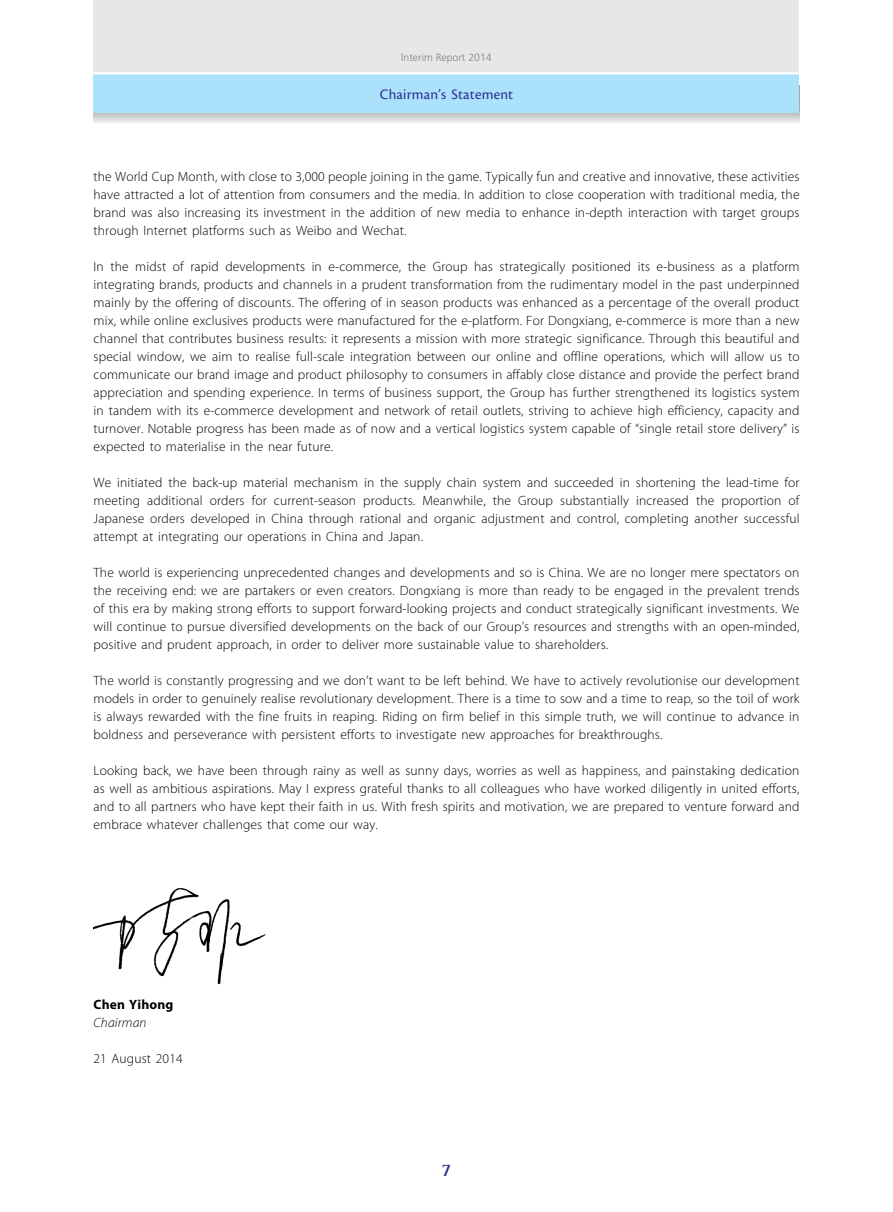
<style>
.page{position:relative;width:893px;height:1212px;background:#fff}
.page>*{position:absolute;margin:0;border:0;box-sizing:border-box;transform-origin:0 0}
.t1{font:700 18px "Rotis Semi Serif Std";color:#2e3092}
.t2{font:15px "Cronos Pro";letter-spacing:.01em;color:#2e3092}
.t3{font:300 13.5px/18px "Myriad Pro";letter-spacing:.01em;color:#000;text-align:justify}
.t4{font:700 13.5px "Myriad Pro";letter-spacing:.01em;color:#000}
.t5{font:italic 300 13.5px "Myriad Pro";letter-spacing:.01em;color:#000}
.t6{font:300 10.5px "Frutiger LT Std";color:#808285}
</style>
<div class="page">
<svg style="left:94px;top:113px;width:705px;height:10px;background:#d6d7d9"></svg>
<div style="left:94px;top:0;width:705px;height:113px;background:#e6e7e8"></div>
<div style="left:94px;top:73px;width:705px;height:40px;background:#abe1fa"></div>
<hr style="left:69px;top:72px;width:755px;height:2px;background:#fff">
<img style="left:94px;top:888px;width:172px;height:97px">
<p class="t6" style="left:401px;top:51px;width:92px">lnterim Report 2014</p>
<p class="t2" style="left:380px;top:86px;width:135px">Chairman’s Statement</p>
<p class="t3" style="left:94px;top:168px;width:707px">the World Cup Month, with close to 3,000 people joining in the game. Typically fun and creative and innovative, these activities have attracted a lot of attention from consumers and the media. In addition to close cooperation with traditional media, the brand was also increasing its investment in the addition of new media to enhance in-depth interaction with target groups through Internet platforms such as Weibo and Wechat.</p>
<p class="t3" style="left:94px;top:258px;width:707px">In the midst of rapid developments in e-commerce, the Group has strategically positioned its e-business as a platform integrating brands, products and channels in a prudent transformation from the rudimentary model in the past underpinned mainly by the offering of discounts. The offering of in season products was enhanced as a percentage of the overall product mix, while online exclusives products were manufactured for the e-platform. For Dongxiang, e-commerce is more than a new channel that contributes business results: it represents a mission with more strategic significance. Through this beautiful and special window, we aim to realise full-scale integration between our online and offline operations, which will allow us to communicate our brand image and product philosophy to consumers in affably close distance and provide the perfect brand appreciation and spending experience. In terms of business support, the Group has further strengthened its logistics system in tandem with its e-commerce development and network of retail outlets, striving to achieve high efficiency, capacity and turnover. Notable progress has been made as of now and a vertical logistics system capable of “single retail store delivery” is expected to materialise in the near future.</p>
<p class="t3" style="left:94px;top:474px;width:707px">We initiated the back-up material mechanism in the supply chain system and succeeded in shortening the lead-time for meeting additional orders for current-season products. Meanwhile, the Group substantially increased the proportion of Japanese orders developed in China through rational and organic adjustment and control, completing another successful attempt at integrating our operations in China and Japan.</p>
<p class="t3" style="left:94px;top:564px;width:707px">The world is experiencing unprecedented changes and developments and so is China. We are no longer mere spectators on the receiving end: we are partakers or even creators. Dongxiang is more than ready to be engaged in the prevalent trends of this era by making strong efforts to support forward-looking projects and conduct strategically significant investments. We will continue to pursue diversified developments on the back of our Group’s resources and strengths with an open-minded, positive and prudent approach, in order to deliver more sustainable value to shareholders.</p>
<p class="t3" style="left:94px;top:672px;width:707px">The world is constantly progressing and we don’t want to be left behind. We have to actively revolutionise our development models in order to genuinely realise revolutionary development. There is a time to sow and a time to reap, so the toil of work is always rewarded with the fine fruits in reaping. Riding on firm belief in this simple truth, we will continue to advance in boldness and perseverance with persistent efforts to investigate new approaches for breakthroughs.</p>
<p class="t3" style="left:94px;top:762px;width:707px">Looking back, we have been through rainy as well as sunny days, worries as well as happiness, and painstaking dedication as well as ambitious aspirations. May I express grateful thanks to all colleagues who have worked diligently in united efforts, and to all partners who have kept their faith in us. With fresh spirits and motivation, we are prepared to venture forward and embrace whatever challenges that come our way.</p>
<p class="t4" style="left:94px;top:996px;width:81px">Chen Yihong</p>
<p class="t5" style="left:94px;top:1016px;width:55px">Chairman</p>
<p class="t3" style="left:94px;top:1050px;width:91px">21 August 2014</p>
<h1 class="t1" style="left:441px;top:1159px;width:12px">7</h1>
</div>
